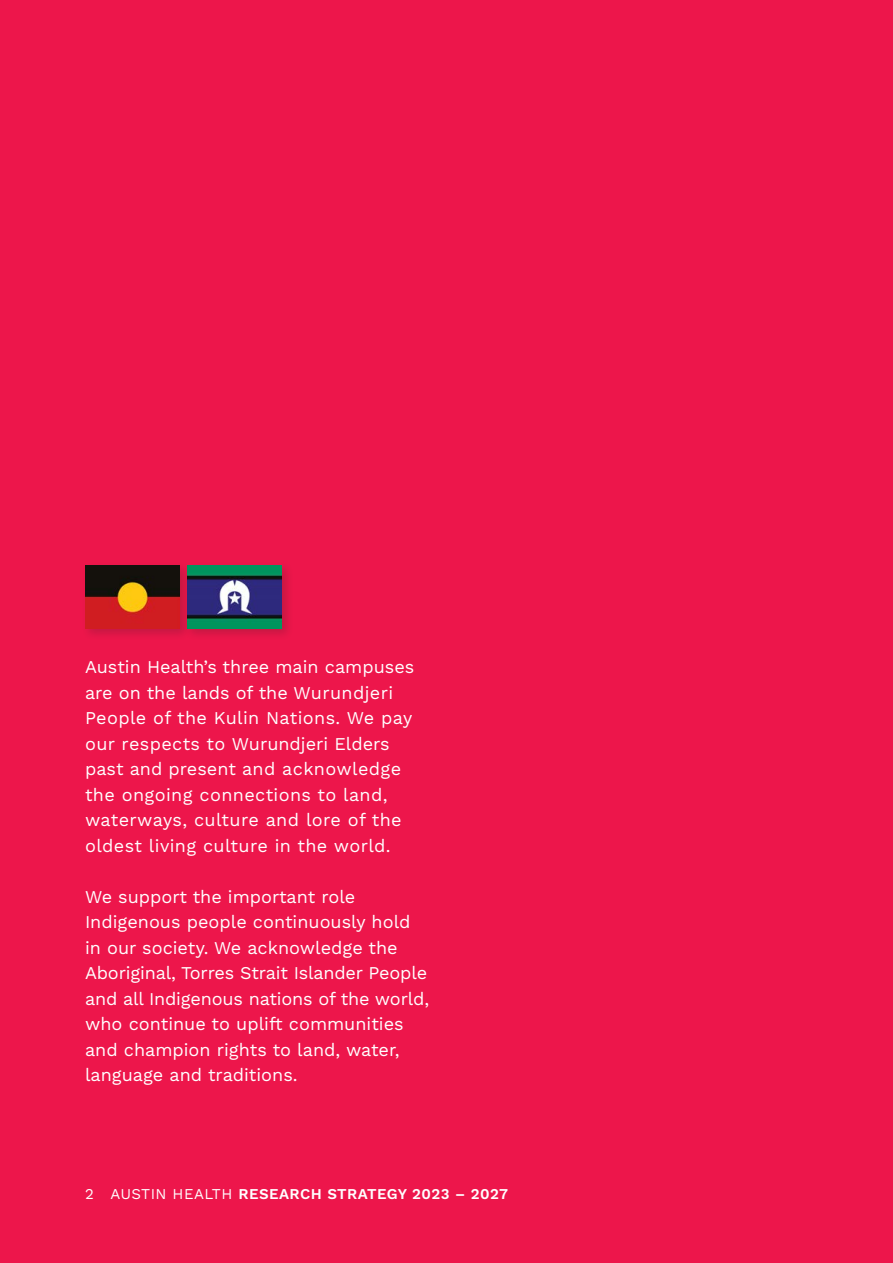
<style>
.page{position:relative;width:893px;height:1263px;background:#ed164b}
.page>*{position:absolute;margin:0;border:0;box-sizing:border-box;transform-origin:0 0}
.t1{font:18px/25.5px "Work Sans";color:#fff}
.t2{font:18px/25.5px "Work Sans";letter-spacing:.02em;color:#fff}
.t3{font:600 15px "Work Sans";letter-spacing:.03em;color:#fff}
.s1{font-weight:400}
</style>
<div class="page">
<div style="left:81px;top:562px;width:111px;height:79px;background:#231f20;opacity:.2"></div>
<img style="left:85px;top:566px;width:94px;height:62px">
<div style="left:183px;top:562px;width:111px;height:79px;background:#231f20;opacity:.2"></div>
<img style="left:187px;top:566px;width:94px;height:62px">
<p class="t2" style="left:85px;top:655px;width:331px">Austin Health’s three main campuses are on the lands of the Wurundjeri People of the Kulin Nations. We pay our respects to Wurundjeri Elders past and present and acknowledge the ongoing connections to land, waterways, culture and lore of the oldest living culture in the world.</p>
<p class="t1" style="left:85px;top:885px;width:346px">We support the important role Indigenous people continuously hold in our society. We acknowledge the Aboriginal, Torres Strait Islander People and all Indigenous nations of the world, who continue to uplift communities and champion rights to land, water, language and traditions.</p>
<p class="t3" style="left:85px;top:1185px;width:425px"><span class="s1">2 AUSTIN HEALTH</span> RESEARCH STRATEGY 2023 – 2027</p>
</div>
